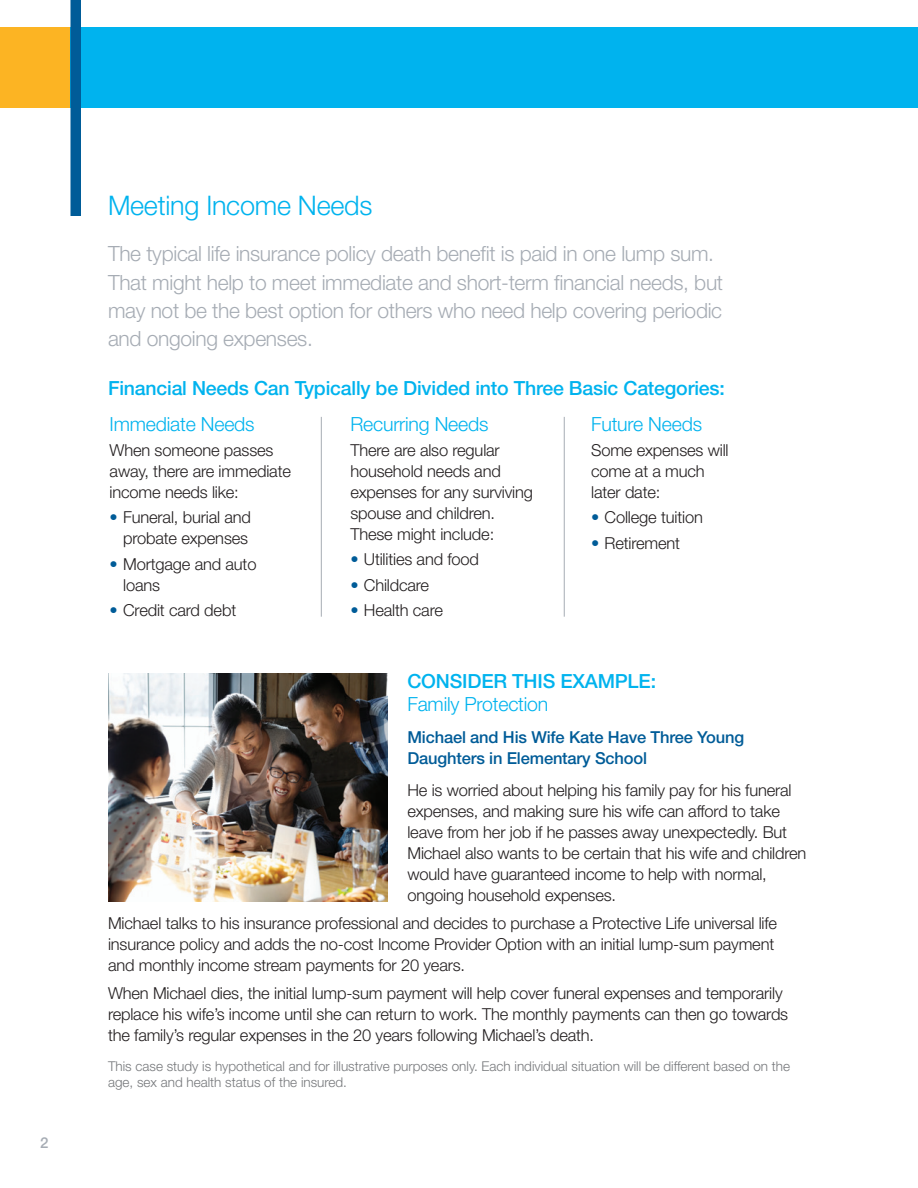
<style>
.page{position:relative;width:918px;height:1188px;background:#fff}
.page>*{position:absolute;margin:0;border:0;box-sizing:border-box;transform-origin:0 0}
.t1{font:300 27px "Helvetica Neue LT Std";letter-spacing:-.01em;color:#00b3ee}
.t2{font:300 21px/28.5px "Helvetica Neue LT Std";letter-spacing:-.015em;color:#a6acb4}
.t3{font:500 19.5px "Helvetica Neue LT Std";letter-spacing:-.01em;color:#00b3ee}
.t4{font:300 19.5px "Helvetica Neue LT Std";letter-spacing:-.01em;color:#00b3ee}
.t5{font:300 16.5px/21px "Helvetica Neue LT Std";letter-spacing:-.01em;color:#231f20}
.t6{font:500 16.5px/21px "Helvetica Neue LT Std";letter-spacing:-.01em;color:#005c98}
.t7{font:500 15px "Helvetica Neue LT Std";color:#a6acb4}
.t8{font:300 13.5px/16.5px "Helvetica Neue LT Std";color:#76787b}
.s1{color:#005c98}
</style>
<div class="page">
<div style="left:0;top:28px;width:76px;height:80px;background:#fcb423"></div>
<div style="left:70px;top:27px;width:848px;height:80px;background:#00b3ee"></div>
<img style="left:108px;top:674px;width:279px;height:227px">
<hr style="left:321px;top:417px;width:1px;height:200px;background:#a6acb4">
<hr style="left:564px;top:417px;width:1px;height:200px;background:#a6acb4">
<div style="left:70px;top:0;width:11px;height:216px;background:#005c98"></div>
<p class="t7" style="left:40px;top:1133px;width:10px">2</p>
<h1 class="t1" style="left:108px;top:189px;width:266px">Meeting Income Needs</h1>
<p class="t2" style="left:108px;top:239px;width:617px">The typical life insurance policy death benefit is paid in one lump sum.<br>That might help to meet immediate and short-term financial needs, but may not be the best option for others who need help covering periodic and ongoing expenses.</p>
<p class="t3" style="left:108px;top:376px;width:618px">Financial Needs Can Typically be Divided into Three Basic Categories:</p>
<p class="t4" style="left:110px;top:412px;width:146px">Immediate Needs</p>
<p class="t5" style="left:110px;top:439px;width:183px">When someone passes away, there are immediate income needs like:</p>
<p class="t5" style="left:110px;top:507px;width:143px;text-align:right"><span class="s1">•</span> Funeral, burial and probate expenses</p>
<p class="t5" style="left:123px;top:553px;width:135px;text-indent:-13px"><span class="s1">•</span> Mortgage and auto loans</p>
<p class="t5" style="left:110px;top:599px;width:128px"><span class="s1">•</span> Credit card debt</p>
<p class="t4" style="left:350px;top:412px;width:140px">Recurring Needs</p>
<p class="t5" style="left:350px;top:439px;width:184px">There are also regular household needs and expenses for any surviving spouse and children.<br>These might include:</p>
<p class="t5" style="left:350px;top:549px;width:130px"><span class="s1">•</span> Utilities and food</p>
<p class="t5" style="left:350px;top:574px;width:80px"><span class="s1">•</span> Childcare</p>
<p class="t5" style="left:350px;top:599px;width:94px"><span class="s1">•</span> Health care</p>
<p class="t4" style="left:591px;top:412px;width:112px">Future Needs</p>
<p class="t5" style="left:591px;top:439px;width:139px">Some expenses will come at a much later date:</p>
<p class="t5" style="left:591px;top:507px;width:113px"><span class="s1">•</span> College tuition</p>
<p class="t5" style="left:591px;top:532px;width:91px"><span class="s1">•</span> Retirement</p>
<p class="t3" style="left:407px;top:669px;width:250px">CONSIDER THIS EXAMPLE:</p>
<p class="t4" style="left:407px;top:692px;width:143px">Family Protection</p>
<p class="t6" style="left:407px;top:727px;width:338px">Michael and His Wife Kate Have Three Young<br>Daughters in Elementary School</p>
<p class="t5" style="left:407px;top:780px;width:401px">He is worried about helping his family pay for his funeral expenses, and making sure his wife can afford to take leave from her job if he passes away unexpectedly. But Michael also wants to be certain that his wife and children would have guaranteed income to help with normal, ongoing household expenses.</p>
<p class="t5" style="left:108px;top:912px;width:671px">Michael talks to his insurance professional and decides to purchase a Protective Life universal life insurance policy and adds the no-cost Income Provider Option with an initial lump-sum payment and monthly income stream payments for 20 years.</p>
<p class="t5" style="left:108px;top:982px;width:682px">When Michael dies, the initial lump-sum payment will help cover funeral expenses and temporarily replace his wife’s income until she can return to work. The monthly payments can then go towards the family’s regular expenses in the 20 years following Michael’s death.</p>
<p class="t8" style="left:108px;top:1058px;width:684px">This case study is hypothetical and for illustrative purposes only. Each individual situation will be different based on the age, sex and health status of the insured.</p>
</div>
